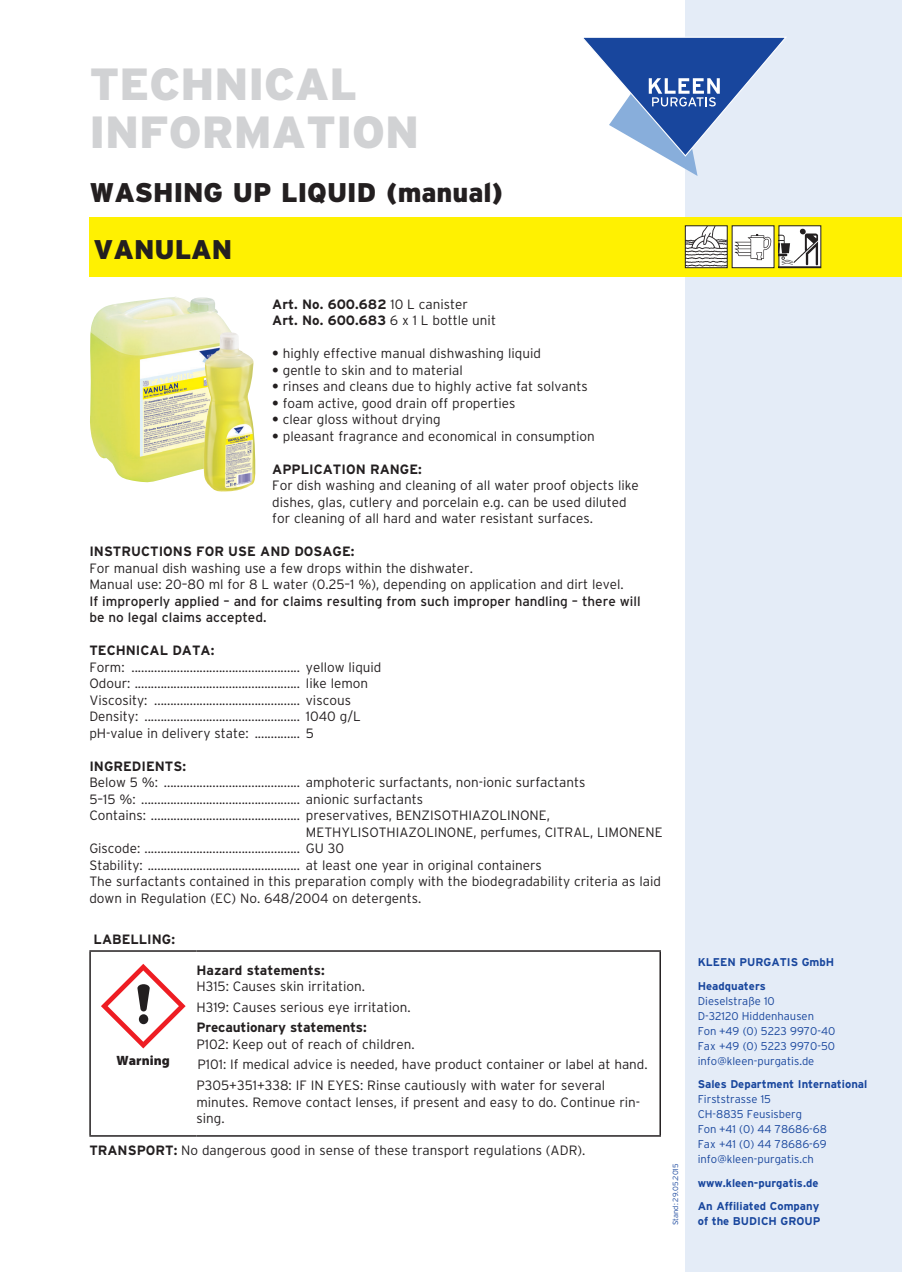
<style>
.page{position:relative;width:902px;height:1272px;background:#fff}
.page>*{position:absolute;margin:0;border:0;box-sizing:border-box;transform-origin:0 0}
.Technische_Informati{font:900 45px "Interstate";color:#d1d2d4}
.Produktgruppe{font:900 27px "Interstate";color:#231f20}
.Produktname{font:900 27px "Interstate";color:#231f20}
.Grundschrift{font:300 13.5px/16.5px "Interstate";color:#231f20}
.Subhead_Bold_Versal{font:300 13.5px/16.5px "Interstate";color:#231f20}
.Grundschrift-2{font:13.5px/16.5px "Interstate";color:#231f20}
.Subhead_Bold_Versal-2{font:700 13.5px "Interstate";color:#231f20}
.Grundschrift-3{font:700 13.5px "Interstate";color:#231f20}
.nFl_Gefahrensymbol{font:900 13.5px "Myriad Pro";color:#231f20}
.t1{font:300 11.25px/15px "Interstate";color:#18469d}
.t2{font:700 11.25px/15px "Interstate";color:#18469d}
.t3{font:300 7.5px "Interstate";color:#18469d}
.s1{font-weight:300}
.s2{font-weight:700}
</style>
<div class="page">
<div style="left:685px;top:0;width:216px;height:1271px;background:#e4ecf7"></div>
<svg style="left:583px;top:37px;width:204px;height:139px"></svg>
<div style="left:89px;top:217px;width:812px;height:59px;background:#fff101"></div>
<hr style="left:89px;top:950px;width:107px;height:1px;background:#231f20">
<hr style="left:89px;top:951px;width:2px;height:184px;background:#231f20">
<hr style="left:196px;top:950px;width:465px;height:1px;background:#231f20">
<hr style="left:659px;top:951px;width:2px;height:184px;background:#231f20">
<hr style="left:89px;top:1135px;width:107px;height:1px;background:#231f20">
<hr style="left:196px;top:1135px;width:465px;height:1px;background:#231f20">
<svg style="left:101px;top:964px;width:85px;height:84px"></svg>
<img style="left:90px;top:296px;width:141px;height:187px">
<img style="left:733px;top:227px;width:39px;height:39px">
<img style="left:780px;top:227px;width:39px;height:39px">
<div style="left:778px;top:225px;width:43px;height:43px;border:1px solid #231f20"></div>
<img style="left:687px;top:227px;width:38px;height:39px">
<div style="left:685px;top:225px;width:42px;height:43px;border:1px solid #231f20"></div>
<img style="left:203px;top:332px;width:52px;height:160px">
<p class="Technische_Informati" style="left:89px;top:59px;width:269px">TECHNICAL</p>
<p class="Technische_Informati" style="left:89px;top:107px;width:331px">INFORMATION</p>
<p class="Produktgruppe" style="left:89px;top:177px;width:415px">WASHING UP LIQUID (manual)</p>
<p class="Produktname" style="left:94px;top:234px;width:140px">VANULAN</p>
<p class="Grundschrift-3" style="left:272px;top:296px;width:197px">Art. No. 600.682 <span class="s1">10 L canister</span></p>
<p class="Grundschrift-3" style="left:272px;top:313px;width:225px">Art. No. 600.683 <span class="s1">6 x 1 L bottle unit</span></p>
<p class="Grundschrift" style="left:272px;top:345px;width:270px"><span class="s2">•</span> highly effective manual dishwashing liquid</p>
<p class="Grundschrift" style="left:272px;top:361px;width:192px"><span class="s2">•</span> gentle to skin and to material</p>
<p class="Grundschrift" style="left:272px;top:378px;width:317px"><span class="s2">•</span> rinses and cleans due to highly active fat solvants</p>
<p class="Grundschrift" style="left:272px;top:394px;width:244px"><span class="s2">•</span> foam active, good drain off properties</p>
<p class="Grundschrift" style="left:272px;top:411px;width:170px"><span class="s2">•</span> clear gloss without drying</p>
<p class="Grundschrift" style="left:272px;top:427px;width:324px"><span class="s2">•</span> pleasant fragrance and economical in consumption</p>
<p class="Subhead_Bold_Versal-2" style="left:272px;top:461px;width:151px">APPLICATION RANGE:</p>
<p class="Subhead_Bold_Versal" style="left:272px;top:477px;width:368px">For dish washing and cleaning of all water proof objects like dishes, glas, cutlery and porcelain e.g. can be used diluted for cleaning of all hard and water resistant surfaces.</p>
<p class="Subhead_Bold_Versal-2" style="left:89px;top:544px;width:266px">INSTRUCTIONS FOR USE AND DOSAGE:</p>
<p class="Grundschrift" style="left:89px;top:559px;width:536px">For manual dish washing use a few drops within the dishwater.<br>Manual use: 20–80 ml for 8 L water (0.25–1 %), depending on application and dirt level.</p>
<p class="Grundschrift-2" style="left:89px;top:592px;width:552px">If improperly applied – and for claims resulting from such improper handling – there will be no legal claims accepted.</p>
<p class="Subhead_Bold_Versal-2" style="left:89px;top:643px;width:126px">TECHNICAL DATA:</p>
<p class="Grundschrift" style="left:89px;top:658px;width:293px">Form: .................................................... yellow liquid</p>
<p class="Grundschrift" style="left:89px;top:675px;width:280px">Odour: ................................................... like lemon</p>
<p class="Grundschrift" style="left:89px;top:691px;width:263px">Viscosity: ............................................. viscous</p>
<p class="Grundschrift" style="left:89px;top:708px;width:273px">Density: ................................................ 1040 g/L</p>
<p class="Grundschrift" style="left:89px;top:724px;width:226px">pH-value in delivery state: .............. 5</p>
<p class="Subhead_Bold_Versal-2" style="left:89px;top:758px;width:98px">INGREDIENTS:</p>
<p class="Grundschrift" style="left:89px;top:774px;width:497px">Below 5 %: .......................................... amphoteric surfactants, non-ionic surfactants</p>
<p class="Grundschrift" style="left:89px;top:790px;width:335px">5–15 %: ................................................. anionic surfactants</p>
<p class="Grundschrift" style="left:306px;top:807px;width:358px;text-indent:-216px">Contains: .............................................. preservatives, BENZISOTHIAZOLINONE,<br>METHYLISOTHIAZOLINONE, perfumes, CITRAL, LIMONENE</p>
<p class="Grundschrift" style="left:89px;top:840px;width:256px">Giscode: ................................................ GU 30</p>
<p class="Grundschrift" style="left:89px;top:856px;width:454px">Stability: ............................................... at least one year in original containers</p>
<p class="Grundschrift" style="left:89px;top:873px;width:573px">The surfactants contained in this preparation comply with the biodegradability criteria as laid down in Regulation (EC) No. 648/2004 on detergents.</p>
<p class="Grundschrift-3" style="left:94px;top:931px;width:83px">LABELLING:</p>
<p class="Grundschrift" style="left:196px;top:961px;width:170px"><span class="s2">Hazard statements:<br></span>H315: Causes skin irritation.</p>
<p class="Grundschrift" style="left:196px;top:998px;width:216px">H319: Causes serious eye irritation.</p>
<p class="Grundschrift" style="left:196px;top:1018px;width:220px"><span class="s2">Precautionary statements:<br></span>P102: Keep out of reach of children.</p>
<p class="Grundschrift" style="left:197px;top:1056px;width:451px">P101: If medical advice is needed, have product container or label at hand.</p>
<p class="Grundschrift" style="left:196px;top:1076px;width:445px">P305+351+338: IF IN EYES: Rinse cautiously with water for several minutes. Remove contact lenses, if present and easy to do. Continue rin&shy;sing.</p>
<p class="Grundschrift" style="left:89px;top:1141px;width:497px"><span class="s2">TRANSPORT:</span> No dangerous good in sense of these transport regulations (ADR).</p>
<p class="nFl_Gefahrensymbol" style="left:117px;top:1051px;width:55px">Warning</p>
<p class="t3" style="left:671px;top:1225px;width:63px;rotate:-90deg">Stand: 29.05.2015</p>
<p class="t2" style="left:697px;top:954px;width:138px">KLEEN PURGATIS GmbH</p>
<p class="t1" style="left:697px;top:978px;width:139px"><span class="s2">Headquaters<br></span>Dieselstraße 10<br>D-32120 Hiddenhausen<br>Fon +49 (0) 5223 9970-40<br>Fax +49 (0) 5223 9970-50 info@kleen-purgatis.de</p>
<p class="t1" style="left:697px;top:1076px;width:171px"><span class="s2">Sales Department International<br></span>Firststrasse 15<br>CH-8835 Feusisberg<br>Fon +41 (0) 44 78686-68<br>Fax +41 (0) 44 78686-69 info@kleen-purgatis.ch</p>
<p class="t2" style="left:697px;top:1175px;width:122px">www.kleen-purgatis.de</p>
<p class="t2" style="left:697px;top:1198px;width:124px">An Affiliated Company of the BUDICH GROUP</p>
</div>
